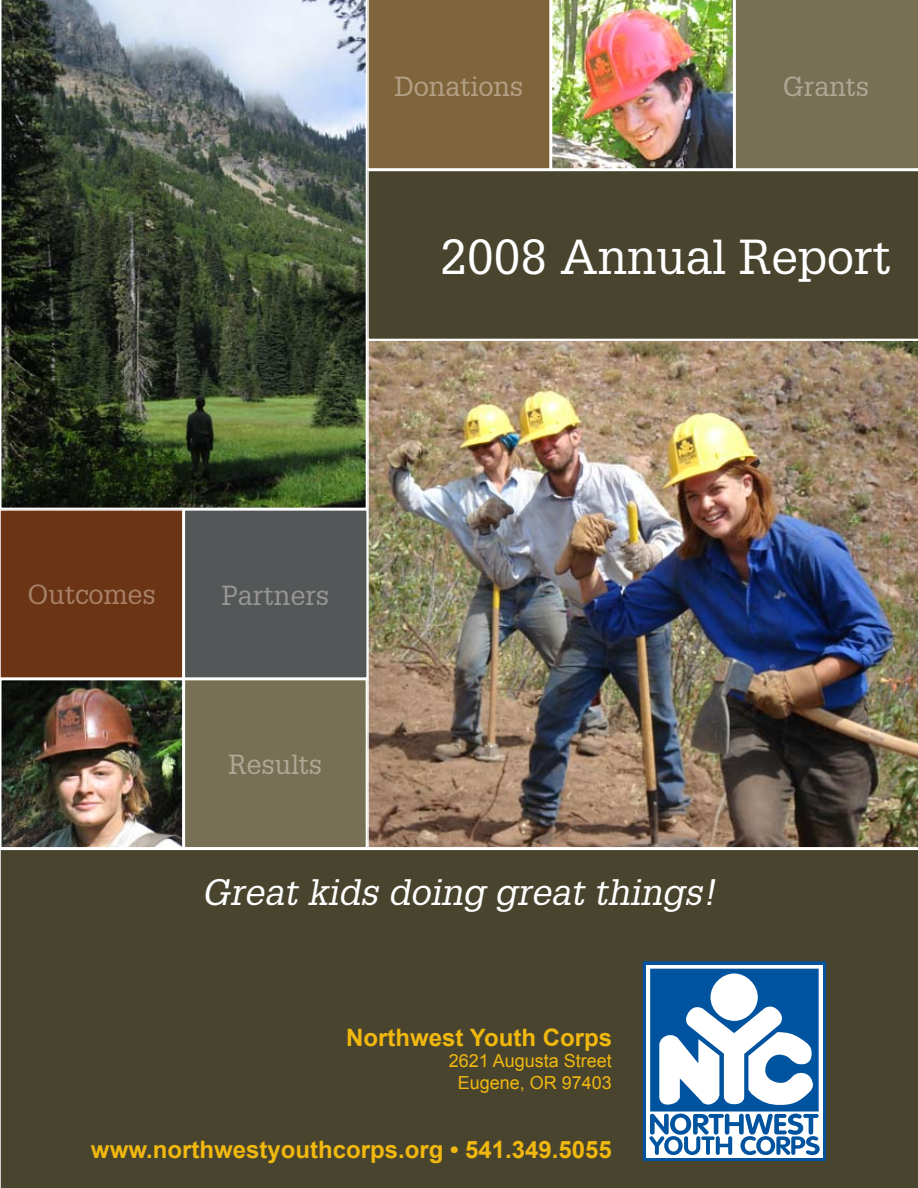
<style>
.page{position:relative;width:918px;height:1188px;background:#fff}
.page>*{position:absolute;margin:0;border:0;box-sizing:border-box;transform-origin:0 0}
.t1{font:48px "Glypha";color:#fff}
.t2{font:italic 36px "Glypha";color:#fff}
.t3{font:27px "Glypha";color:#afa895}
.t4{font:27px "Glypha";color:#b3a086}
.t5{font:27px "Glypha";color:#989595}
.t6{font:27px "Glypha";color:#a78167}
.t7{font:700 24px "Arial";color:#f1b80f}
.t8{font:18px/21.6px "Arial";color:#f1b80f;text-align:center}
</style>
<div class="page">
<div style="left:0;top:850px;width:918px;height:338px;background:#49442e"></div>
<img style="left:367px;top:340px;width:551px;height:508px">
<img style="left:1px;top:0;width:365px;height:508px">
<div style="left:184px;top:509px;width:184px;height:170px;background:#545757;border:2px solid #fff"></div>
<div style="left:184px;top:679px;width:183px;height:170px;background:#787054;border:2px solid #fff"></div>
<img style="left:367px;top:0;width:551px;height:169px">
<img style="left:3px;top:682px;width:178px;height:164px">
<div style="left:0;top:679px;width:184px;height:170px;border:2px solid #fff"></div>
<div style="left:367px;top:170px;width:551px;height:169px;background:#49442e"></div>
<div style="left:0;top:510px;width:183px;height:168px;background:#6b3415"></div>
<div style="left:0;top:509px;width:184px;height:170px;border:2px solid #fff"></div>
<div style="left:643px;top:961px;width:183px;height:200px;background:#00539f"></div>
<div style="left:646px;top:965px;width:177px;height:193px;background:#fff"></div>
<svg style="left:649px;top:969px;width:171px;height:186px"></svg>
<p class="t4" style="left:394px;top:70px;width:131px">Donations</p>
<p class="t3" style="left:783px;top:70px;width:88px">Grants</p>
<h1 class="t1" style="left:440px;top:228px;width:452px">2008 Annual Report</h1>
<p class="t6" style="left:28px;top:578px;width:130px">Outcomes</p>
<p class="t5" style="left:221px;top:579px;width:109px">Partners</p>
<p class="t3" style="left:228px;top:749px;width:96px">Results</p>
<h2 class="t2" style="left:202px;top:871px;width:516px">Great kids doing great things!</h2>
<p class="t7" style="left:346px;top:1022px;width:267px">Northwest Youth Corps</p>
<p class="t8" style="left:449px;top:1050px;width:165px">2621 Augusta Street<br>Eugene, OR 97403</p>
<p class="t7" style="left:91px;top:1134px;width:522px">www.northwestyouthcorps.org • 541.349.5055</p>
</div>
